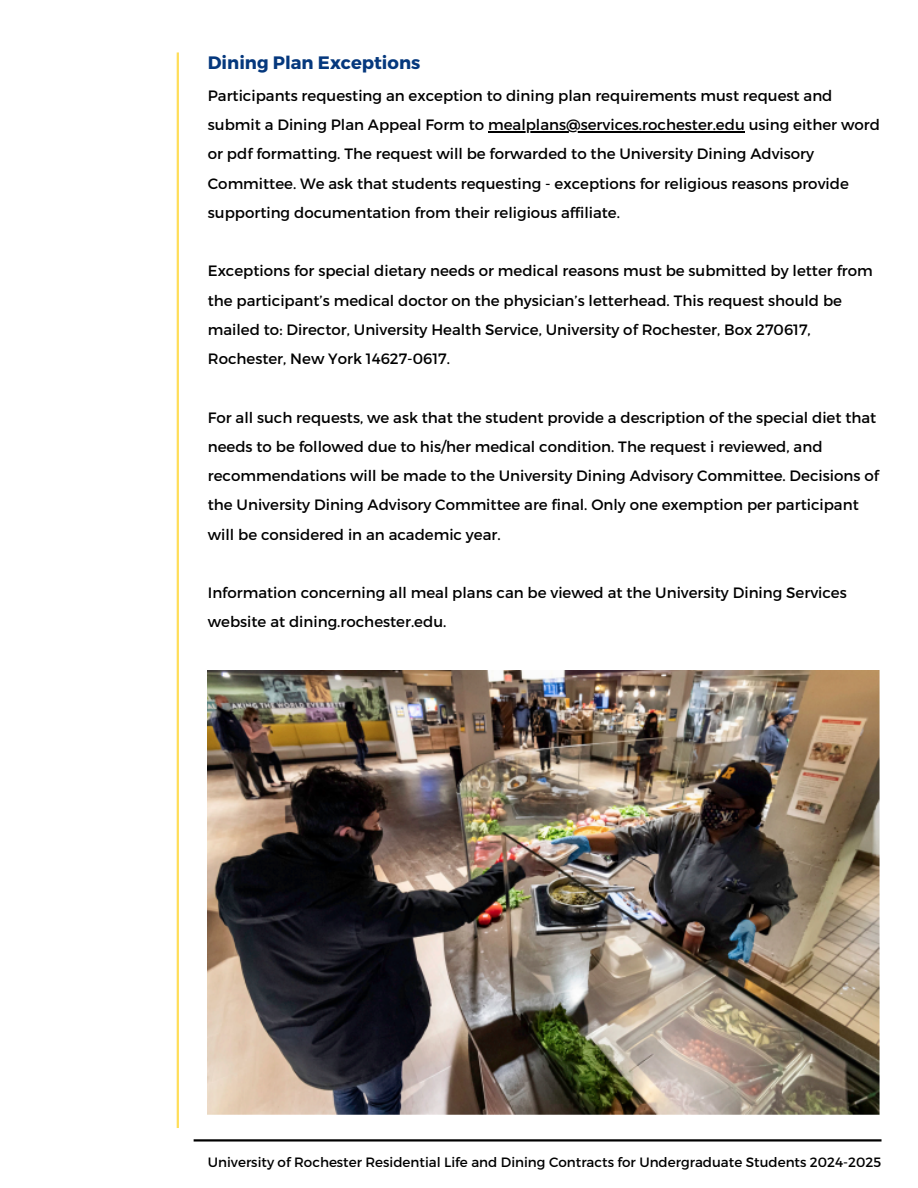
<style>
.page{position:relative;width:918px;height:1188px;background:#fff}
.page>*{position:absolute;margin:0;border:0;box-sizing:border-box;transform-origin:0 0}
.t1{font:700 18px "Montserrat";color:#05387d}
.t2{font:15px/29.2px "Montserrat";color:#000}
.t3{font:13.5px "Montserrat";color:#000}
</style>
<div class="page">
<hr style="left:177px;top:52px;width:2px;height:1076px;background:#ffde59">
<hr style="left:194px;top:1139px;width:688px;height:3px;background:#000">
<hr style="left:488px;top:131px;width:257px;height:1px;background:#000">
<img style="left:208px;top:670px;width:672px;height:445px">
<p class="t1" style="left:208px;top:51px;width:214px">Dining Plan Exceptions</p>
<p class="t2" style="left:208px;top:80px;width:674px">Participants requesting an exception to dining plan requirements must request and submit a Dining Plan Appeal Form to mealplans@services.rochester.edu using either word or pdf formatting. The request will be forwarded to the University Dining Advisory Committee. We ask that students requesting - exceptions for religious reasons provide supporting documentation from their religious affiliate.</p>
<p class="t2" style="left:208px;top:256px;width:666px">Exceptions for special dietary needs or medical reasons must be submitted by letter from the participant’s medical doctor on the physician’s letterhead. This request should be mailed to: Director, University Health Service, University of Rochester, Box 270617, Rochester, New York 14627-0617.</p>
<p class="t2" style="left:208px;top:402px;width:673px">For all such requests, we ask that the student provide a description of the special diet that needs to be followed due to his/her medical condition. The request i reviewed, and recommendations will be made to the University Dining Advisory Committee. Decisions of the University Dining Advisory Committee are final. Only one exemption per participant will be considered in an academic year.</p>
<p class="t2" style="left:208px;top:577px;width:640px">Information concerning all meal plans can be viewed at the University Dining Services website at dining.rochester.edu.</p>
<p class="t3" style="left:208px;top:1153px;width:675px">University of Rochester Residential Life and Dining Contracts for Undergraduate Students 2024-2025</p>
</div>
